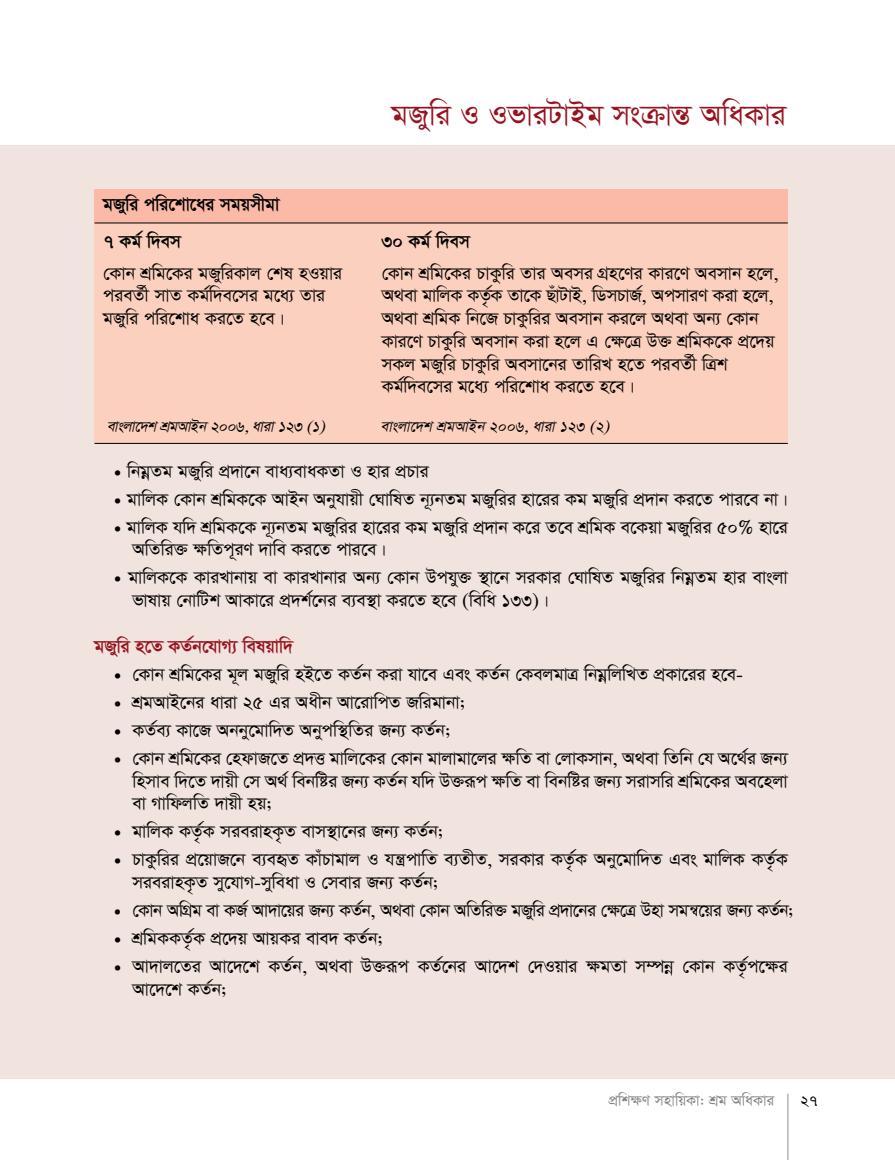
<style>
.page{position:relative;width:895px;height:1160px;background:#fff}
.page>*{position:absolute;margin:0;border:0;box-sizing:border-box;transform-origin:0 0}
.t1{font:35px "Sutonny MJ";color:#97131f}
.t2{font:21px/22.8px "Sutonny MJ";color:#000}
.t3{font:700 21px/36.8px "Sutonny MJ";color:#000}
.t4{font:700 21px "Sutonny MJ";color:#97131f}
.t5{font:italic 17.5px "Sutonny MJ";letter-spacing:-.01em;color:#000}
.t6{font:17.5px "Sutonny MJ";color:#808285}
.t7{font:17.5px "Sutonny MJ";color:#000}
.s1{font-family:"Cambria";font-size:17.5px}
</style>
<div class="page">
<div style="left:0;top:145px;width:895px;height:932px;background:#f1e3dd"></div>
<hr style="left:787px;top:1093px;width:1px;height:66px;background:#bcbec0">
<div style="left:94px;top:189px;width:694px;height:254px;background:#fcd0be"></div>
<div style="left:94px;top:189px;width:694px;height:34px;background:#fabaa7"></div>
<hr style="left:94px;top:222px;width:693px;height:1px;background:#000">
<hr style="left:94px;top:443px;width:693px;height:1px;background:#000">
<p class="t3" style="left:103px;top:187px;width:178px">GRYWI CWI‡KV‡AI MGQMXGV<br>7 KG© W`EM</p>
<h1 class="t1" style="left:392px;top:96px;width:396px">GRYWI I IFVIUVBG MSΜVŠÍAWAKVI</h1>
<p class="t3" style="left:382px;top:224px;width:89px">30 KG© W`EM</p>
<p class="t2" style="left:103px;top:262px;width:240px">†KVB KÖWG‡KI GRYWIKVJ †KL NIQVI</p>
<p class="t2" style="left:382px;top:262px;width:398px">†KVB KÖWG‡KI PVKZWI ZVI AEMI MÖN‡YI KVI‡Y AEMVB N‡J,</p>
<p class="t2" style="left:103px;top:285px;width:223px">CIEZ©X MVZ KG©W`E‡MI G‡A¨ ZVI</p>
<p class="t2" style="left:382px;top:285px;width:393px">A_EV GVWJK KZ©…K ZV‡K QUVUVB, WWMPVR©, ACMVIY KIV N‡J,</p>
<p class="t2" style="left:103px;top:308px;width:183px">GRYWI CWI‡KVA KI‡Z N‡E|</p>
<p class="t2" style="left:382px;top:308px;width:394px">A_EV KÖWGK WB‡R PVKZWII AEMVB KI‡J A_EV AB¨ †KVB KVI‡Y PVKZWI AEMVB KIV N‡J G †¶‡Î D³ KÖWGK‡K CÖ‡`Q MKJ GRYWI PVKZWI AEMV‡BI ZVWIL N‡Z CIEZ©X WÎK KG©W`E‡MI G‡A¨ CWI‡KVA KI‡Z N‡E|</p>
<p class="t5" style="left:108px;top:417px;width:220px">EVSJV‡`K KÖGAVBB 2006, AVIV 123 (1)</p>
<p class="t5" style="left:381px;top:417px;width:230px">EVSJV‡`K KÖGAVBB 2006, AVIV 123 (2)</p>
<p class="t2" style="left:114px;top:460px;width:316px"><span class="s1">•</span> WBGŒZG GRYWI CÖ`V‡B EVA¨EVAKZV I NVI CÖPVI</p>
<p class="t2" style="left:114px;top:488px;width:675px"><span class="s1">•</span> GVWJK †KVB KÖWGK‡K AVBB ABYHVQX †NVWLZ B~¨BZG GRYWII NV‡II KG GRYWI CÖ`VB KI‡Z CVI‡E BV|</p>
<p class="t2" style="left:132px;top:516px;width:657px;text-indent:-19px"><span class="s1">•</span> GVWJK HW` KÖWGK‡K B~¨BZG GRYWII NV‡II KG GRYWI CÖ`VB K‡I Z‡E KÖWGK E‡KQV GRYWII 50% NV‡I<br>AWZWI³ ¶WZC~IY `VWE KI‡Z CVI‡E|</p>
<p class="t2" style="left:132px;top:567px;width:657px;text-indent:-19px"><span class="s1">•</span> GVWJK‡K KVILVBVQ EV KVILVBVI AB¨ †KVB DCHY³ ¯’V‡B MIKVI †NVWLZ GRYWII WBGŒZG NVI EVSJV<br>FVLVQ †BVWUK AVKV‡I CÖ`K©‡BI E¨E¯’V KI‡Z N‡E (WEWA 133)|</p>
<p class="t4" style="left:95px;top:634px;width:200px">GRYWI N‡Z KZ©B‡HVM¨ WELQVW`</p>
<p class="t2" style="left:114px;top:663px;width:631px"><span class="s1">•</span> †KVB KÖWG‡KI G~J GRYWI NB‡Z KZ©B KIV HV‡E GES KZ©B †KEJGVÎ WBGŒWJWLZ CÖKV‡II N‡E-</p>
<p class="t2" style="left:114px;top:691px;width:353px"><span class="s1">•</span> KÖGAVB‡BI AVIV 25 GI AAXB AV‡IVWCZ RWIGVBV;</p>
<p class="t2" style="left:114px;top:719px;width:338px"><span class="s1">•</span> KZ©E¨ KV‡R ABBY‡GVW`Z ABYCW¯’WZI RB¨ KZ©B;</p>
<p class="t2" style="left:132px;top:747px;width:657px;text-align:justify;text-indent:-19px"><span class="s1">•</span> †KVB KÖWG‡KI †NDVR‡Z CÖ`Ë GVWJ‡KI †KVB GVJVGV‡JI ¶WZ EV †JVKMVB, A_EV WZWB †H A‡_©I RB¨ WNMVE W`‡Z `VQX †M A_© WEBWÓI RB¨ KZ©B HW` D³IƑC ¶WZ EV WEBWÓI RB¨ MIVMWI KÖWG‡KI AE‡NJV EV MVWDJWZ `VQX NQ;</p>
<p class="t2" style="left:114px;top:821px;width:331px"><span class="s1">•</span> GVWJK KZ©…K MIEIVNK…Z EVM¯’V‡BI RB¨ KZ©B;</p>
<p class="t2" style="left:132px;top:849px;width:659px;text-indent:-19px"><span class="s1">•</span> PVKZWII CÖ‡QVR‡B E¨EÜZ KVUPVGVJ I HŠ¿CVWZ E¨ZXZ, MIKVI KZ©…K ABY‡GVW`Z GES GVWJK KZ©…K<br>MIEIVNK…Z MY‡HVM-MYWEAV I †MEVI RB¨ KZ©B;</p>
<p class="t2" style="left:114px;top:899px;width:681px"><span class="s1">•</span> †KVB AWMÖG EV KR© AV`V‡QI RB¨ KZ©B, A_EV †KVB AWZWI³ GRYWI CÖ`V‡BI †¶‡Î DNV MGŠ^‡QI RB¨ KZ©B;</p>
<p class="t2" style="left:114px;top:927px;width:271px"><span class="s1">•</span> KÖWGKKZ©…K CÖ‡`Q AVQKI EVE` KZ©B;</p>
<p class="t2" style="left:132px;top:955px;width:657px;text-indent:-19px"><span class="s1">•</span> AV`VJ‡ZI AV‡`‡K KZ©B, A_EV D³IƑC KZ©‡BI AV‡`K †`IQVI ¶GZV M¤ÚBŒ †KVB KZ©…C‡¶I<br>AV‡`‡K KZ©B;</p>
<p class="t6" style="left:609px;top:1090px;width:167px">CÖWK¶Y MNVWQKV: KÖG AWAKVI</p>
<p class="t7" style="left:800px;top:1090px;width:19px">27</p>
</div>
